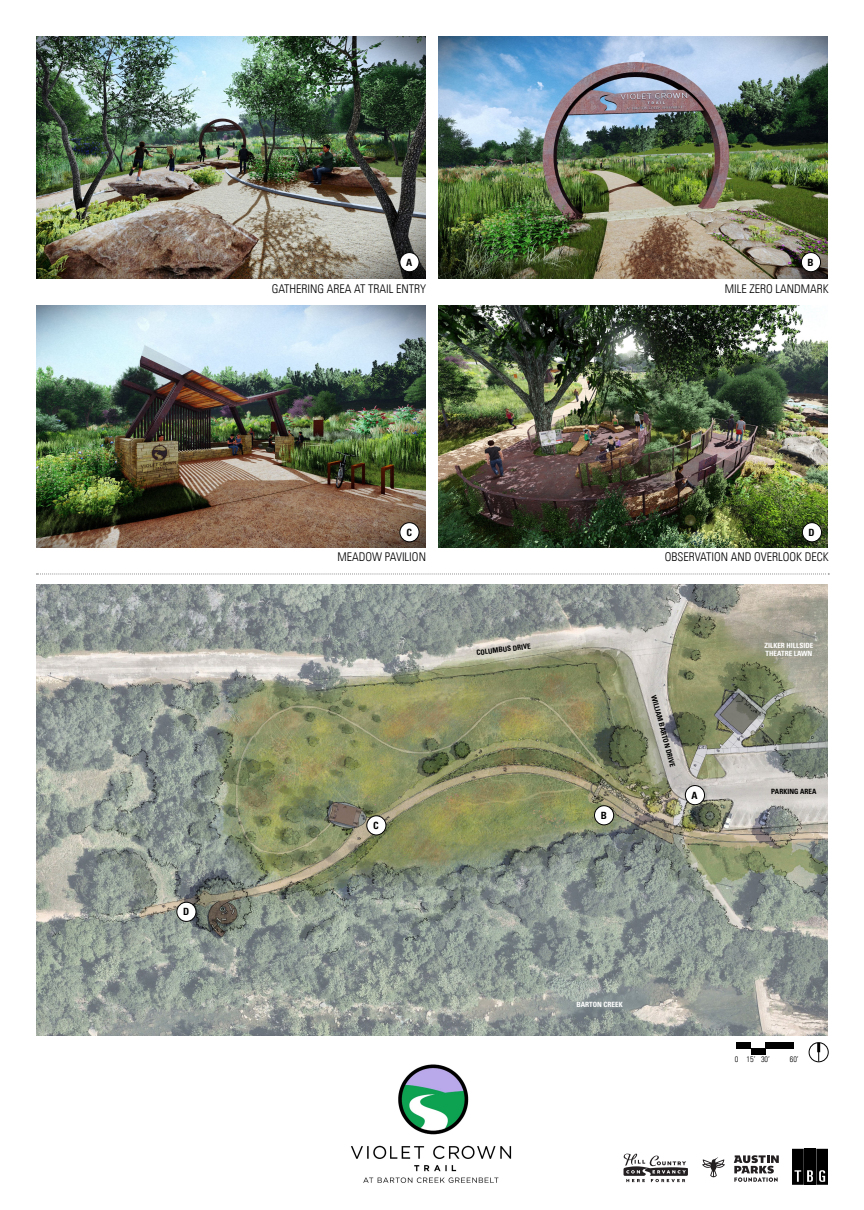
<style>
.page{position:relative;width:864px;height:1210px;background:#fff}
.page>*{position:absolute;margin:0;border:0;box-sizing:border-box;transform-origin:0 0}
.t1{font:300 condensed 12px "Univers";color:#000}
.t2{font:700 condensed 10px "Univers";color:#000}
.t3{font:300 condensed 8px "Univers";color:#000}
.t4{font:700 condensed 7.2px "Univers";color:#000}
.t5{font:700 condensed 7.2px/7.2px "Univers";color:#fff}
</style>
<div class="page">
<svg style="left:808px;top:1042px;width:21px;height:20px"></svg>
<div style="left:751px;top:1048px;width:14px;height:6px;background:#000"></div>
<div style="left:765px;top:1042px;width:29px;height:6px;background:#000"></div>
<div style="left:737px;top:1042px;width:14px;height:6px;background:#000"></div>
<img style="left:438px;top:36px;width:390px;height:243px">
<img style="left:36px;top:36px;width:390px;height:243px">
<img style="left:36px;top:305px;width:390px;height:243px">
<img style="left:438px;top:305px;width:390px;height:243px">
<img style="left:36px;top:584px;width:792px;height:451px">
<div style="left:400px;top:252px;width:19px;height:20px;background:#fff;border-radius:50%"></div>
<div style="left:399px;top:252px;width:21px;height:20px;border:1px solid #000;border-radius:50%"></div>
<div style="left:685px;top:785px;width:20px;height:19px;background:#fff;border-radius:50%"></div>
<div style="left:685px;top:785px;width:20px;height:20px;border:1px solid #000;border-radius:50%"></div>
<div style="left:400px;top:522px;width:19px;height:20px;background:#fff;border-radius:50%"></div>
<div style="left:399px;top:522px;width:21px;height:20px;border:1px solid #000;border-radius:50%"></div>
<div style="left:367px;top:816px;width:19px;height:19px;background:#fff;border-radius:50%"></div>
<div style="left:366px;top:815px;width:20px;height:20px;border:1px solid #000;border-radius:50%"></div>
<div style="left:802px;top:522px;width:20px;height:20px;background:#fff;border-radius:50%"></div>
<div style="left:802px;top:522px;width:20px;height:20px;border:1px solid #000;border-radius:50%"></div>
<div style="left:177px;top:902px;width:19px;height:19px;background:#fff;border-radius:50%"></div>
<div style="left:176px;top:901px;width:21px;height:21px;border:1px solid #000;border-radius:50%"></div>
<div style="left:801px;top:252px;width:20px;height:20px;background:#fff;border-radius:50%"></div>
<div style="left:801px;top:252px;width:20px;height:20px;border:1px solid #000;border-radius:50%"></div>
<div style="left:594px;top:805px;width:20px;height:20px;background:#fff;border-radius:50%"></div>
<div style="left:594px;top:805px;width:20px;height:20px;border:1px solid #000;border-radius:50%"></div>
<svg style="left:36px;top:573px;width:793px;height:1px"></svg>
<div style="left:804px;top:1148px;width:12px;height:36px;background:#000"></div>
<div style="left:792px;top:1148px;width:12px;height:36px;background:#000"></div>
<div style="left:816px;top:1148px;width:12px;height:36px;background:#000"></div>
<svg style="left:819px;top:1170px;width:6px;height:11px"></svg>
<svg style="left:807px;top:1170px;width:6px;height:11px"></svg>
<svg style="left:795px;top:1170px;width:6px;height:11px"></svg>
<svg style="left:734px;top:1155px;width:45px;height:26px"></svg>
<svg style="left:702px;top:1157px;width:23px;height:20px"></svg>
<svg style="left:624px;top:1153px;width:64px;height:29px"></svg>
<img style="left:351px;top:1064px;width:161px;height:119px">
<p class="t2" style="left:406px;top:256px;width:8px">A</p>
<p class="t1" style="left:272px;top:281px;width:156px">GATHERING AREA AT TRAIL ENTRY</p>
<p class="t2" style="left:808px;top:256px;width:8px">B</p>
<p class="t1" style="left:725px;top:281px;width:106px">MILE ZERO LANDMARK</p>
<p class="t2" style="left:183px;top:905px;width:8px">D</p>
<p class="t2" style="left:406px;top:526px;width:7px">C</p>
<p class="t1" style="left:338px;top:549px;width:90px">MEADOW PAVILION</p>
<p class="t4" style="left:476px;top:648px;width:56px;rotate:-7deg">COLUMBUS DRIVE</p>
<p class="t2" style="left:373px;top:819px;width:7px">C</p>
<p class="t2" style="left:601px;top:809px;width:8px">B</p>
<p class="t2" style="left:809px;top:526px;width:8px">D</p>
<p class="t1" style="left:665px;top:549px;width:166px">OBSERVATION AND OVERLOOK DECK</p>
<p class="t4" style="left:658px;top:694px;width:76px;rotate:75deg">WILLIAM BARTON DRIVE</p>
<p class="t2" style="left:692px;top:789px;width:8px">A</p>
<p class="t5" style="left:765px;top:642px;width:50px">ZILKER HILLSIDE<br>THEATRE LAWN</p>
<p class="t4" style="left:771px;top:787px;width:47px;rotate:-1deg">PARKING AREA</p>
<p class="t5" style="left:576px;top:1001px;width:48px">BARTON CREEK</p>
<p class="t3" style="left:735px;top:1054px;width:37px">0 15’ 30’</p>
<p class="t3" style="left:790px;top:1054px;width:10px">60’</p>
</div>
